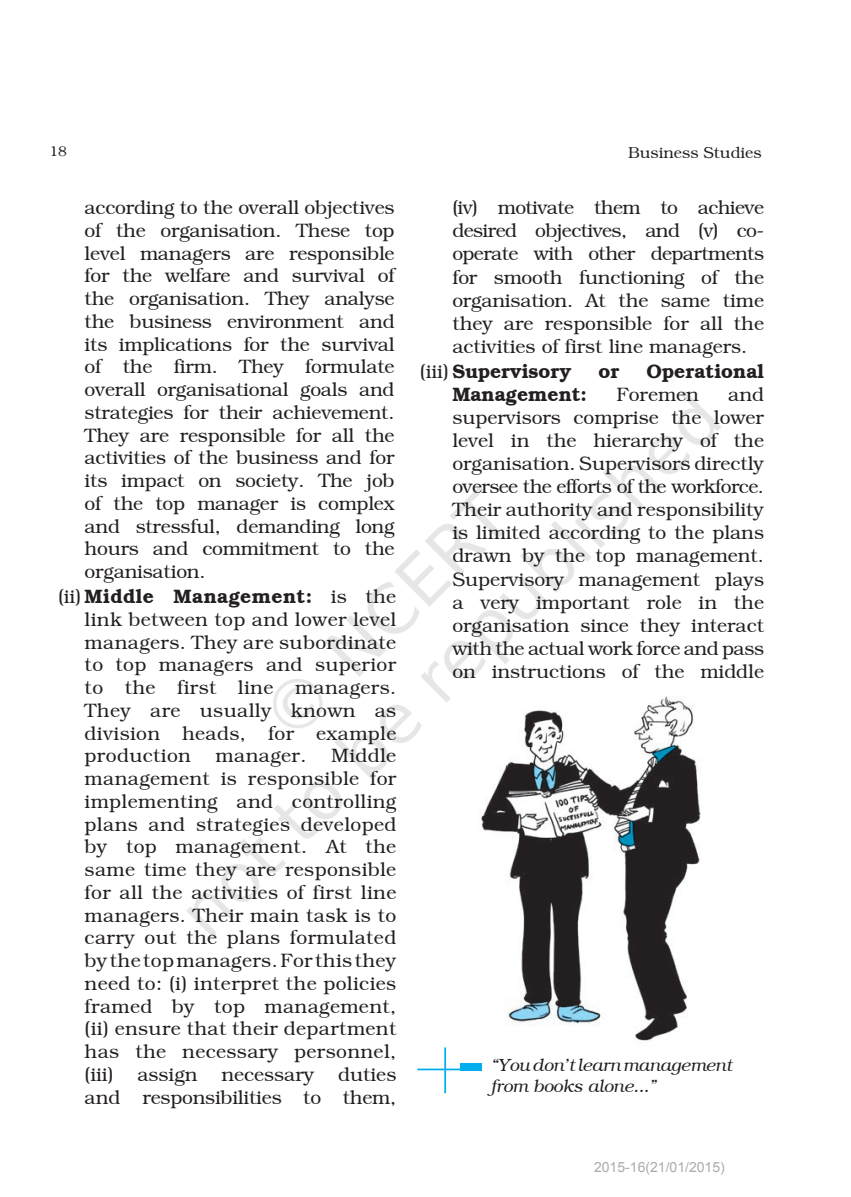
<style>
.page{position:relative;width:851px;height:1197px;background:#fff}
.page>*{position:absolute;margin:0;border:0;box-sizing:border-box;transform-origin:0 0}
.t1{font:19.25px/22.8px "Bookman";color:#231f20;text-align:justify}
.t2{font:700 19.25px "Bookman";color:#231f20}
.t3{font:19.25px "Bookman";letter-spacing:.02em;color:#231f20}
.t4{font:italic 17.5px/21px "Bookman";color:#231f20}
.t5{font:15.75px "Bookman";color:#231f20}
.t6{font:14px "Arial";color:#ababab}
.t7{font:14px "Bookman";color:#231f20}
.s1{font-weight:700}
.s2{font-weight:400}
</style>
<div class="page">
<img style="left:417px;top:968px;width:270px;height:126px">
<img style="left:187px;top:391px;width:534px;height:577px">
<p class="t7" style="left:50px;top:144px;width:19px">18</p>
<p class="t5" style="left:628px;top:144px;width:135px">Business Studies</p>
<p class="t1" style="left:85px;top:197px;width:311px">according to the overall objectives of the organisation. These top level managers are responsible for the welfare and survival of the organisation. They analyse the business environment and its implications for the survival of the firm. They formulate overall organisational goals and strategies for their achievement.<br>They are responsible for all the activities of the business and for its impact on society. The job of the top manager is complex and stressful, demanding long hours and commitment to the organisation.</p>
<p class="t1" style="left:85px;top:586px;width:313px;text-indent:-27px">(ii) <span class="s1">Middle Management:</span> is the link between top and lower level managers. They are subordinate to top managers and superior to the first line managers.<br>They are usually known as division heads, for example production</p>
<p class="t1" style="left:85px;top:745px;width:313px;text-indent:246px">Middle management is responsible for implementing and controlling plans and strategies developed by top management. At the same time they are responsible for all the activities of first line managers. Their main task is to carry out the plans formulated by the top managers. For this they need to: (i) interpret the policies framed by top management, (ii) ensure that their department has the necessary personnel, (iii) assign necessary duties and responsibilities to them,</p>
<p class="t3" style="left:216px;top:745px;width:92px">manager.</p>
<p class="t1" style="left:452px;top:197px;width:313px">(iv) motivate them to achieve desired objectives, and (v) co&shy;operate with other departments for smooth functioning of the organisation. At the same time they are responsible for all the activities of first line managers.</p>
<p class="t2" style="left:420px;top:360px;width:153px"><span class="s2">(iii)</span> Supervisory</p>
<p class="t2" style="left:598px;top:360px;width:22px">or</p>
<p class="t2" style="left:646px;top:360px;width:119px">Operational</p>
<p class="t2" style="left:452px;top:383px;width:136px">Management:</p>
<p class="t1" style="left:616px;top:383px;width:84px">Foremen</p>
<p class="t1" style="left:452px;top:383px;width:313px;text-indent:276px">and supervisors comprise the lower level in the hierarchy of the organisation. Supervisors directly oversee the efforts of the workforce.<br>Their authority and responsibility is limited according to the plans drawn by the top management.<br>Supervisory management plays a very important role in the organisation since they interact with the actual work force and pass on instructions of the middle</p>
<p class="t4" style="left:490px;top:1054px;width:243px">“You don’t learn management from books alone...”</p>
<p class="t6" style="left:594px;top:1158px;width:132px">2015-16(21/01/2015)</p>
</div>
